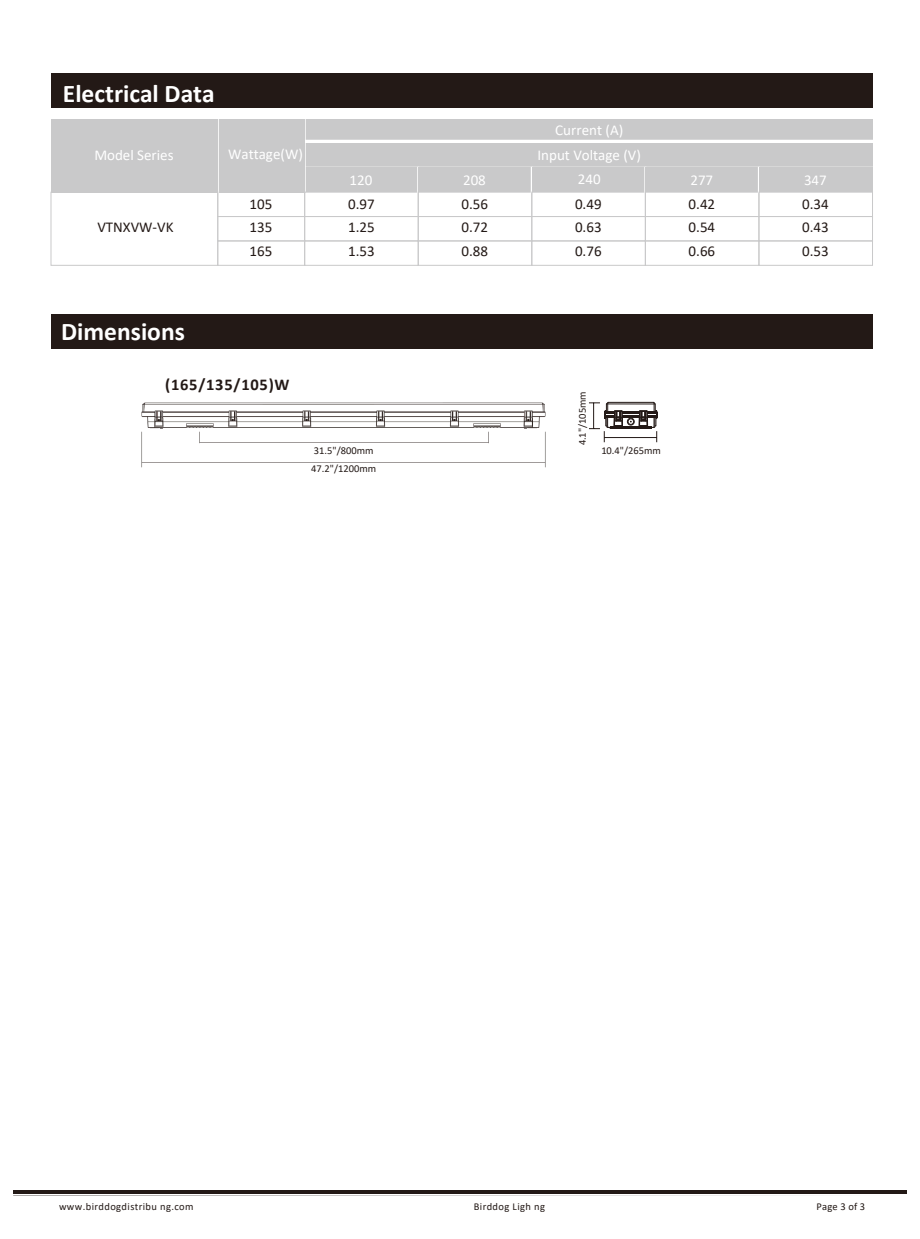
<style>
.page{position:relative;width:920px;height:1239px;background:#fff}
.page>*{position:absolute;margin:0;border:0;box-sizing:border-box;transform-origin:0 0}
.t1{font:700 25.5px "Calibri";color:#fff}
.t2{font:700 16.5px "Calibri";letter-spacing:.045em;color:#231916}
.t3{font:15px/23.7px "Calibri";color:#231916;text-align:justify}
.t4{font:15px/24.8px "Calibri";color:#fff;text-align:center}
.t5{font:10.5px "Calibri";letter-spacing:.035em;color:#231916}
.t6{font:10.5px/18px "Calibri";color:#231916}
</style>
<div class="page">
<img style="left:141px;top:402px;width:405px;height:66px">
<svg style="left:589px;top:402px;width:68px;height:40px"></svg>
<hr style="left:13px;top:1190px;width:893px;height:3px;background:#231916">
<hr style="left:13px;top:1195px;width:893px;height:1px;background:#231916">
<div style="left:51px;top:314px;width:820px;height:34px;background:#231916"></div>
<div style="left:304px;top:119px;width:568px;height:24px;background:#c9c9ca"></div>
<div style="left:301px;top:140px;width:574px;height:31px;border:7px solid #fff"></div>
<div style="left:304px;top:143px;width:568px;height:25px;background:#c9c9ca"></div>
<div style="left:304px;top:168px;width:114px;height:24px;background:#c9c9ca"></div>
<div style="left:218px;top:119px;width:86px;height:73px;background:#c9c9ca"></div>
<div style="left:217px;top:192px;width:88px;height:25px;border:1px solid #c9c9ca"></div>
<div style="left:304px;top:192px;width:114px;height:25px;border:1px solid #c9c9ca"></div>
<div style="left:217px;top:216px;width:88px;height:25px;border:1px solid #c9c9ca"></div>
<div style="left:304px;top:216px;width:114px;height:25px;border:1px solid #c9c9ca"></div>
<div style="left:217px;top:240px;width:88px;height:26px;border:1px solid #c9c9ca"></div>
<div style="left:304px;top:240px;width:114px;height:26px;border:1px solid #c9c9ca"></div>
<div style="left:51px;top:74px;width:821px;height:34px;background:#231916"></div>
<div style="left:50px;top:118px;width:169px;height:75px;border:2px solid #fff"></div>
<div style="left:51px;top:119px;width:167px;height:73px;background:#c9c9ca"></div>
<div style="left:51px;top:192px;width:167px;height:74px;border:1px solid #c9c9ca"></div>
<div style="left:417px;top:167px;width:115px;height:26px;border:2px solid #fff"></div>
<div style="left:418px;top:168px;width:113px;height:24px;background:#c9c9ca"></div>
<div style="left:417px;top:192px;width:115px;height:25px;border:1px solid #c9c9ca"></div>
<div style="left:417px;top:216px;width:115px;height:25px;border:1px solid #c9c9ca"></div>
<div style="left:417px;top:240px;width:115px;height:26px;border:1px solid #c9c9ca"></div>
<div style="left:530px;top:167px;width:116px;height:26px;border:2px solid #fff"></div>
<div style="left:531px;top:168px;width:114px;height:24px;background:#c9c9ca"></div>
<div style="left:531px;top:192px;width:114px;height:25px;border:1px solid #c9c9ca"></div>
<div style="left:531px;top:216px;width:114px;height:25px;border:1px solid #c9c9ca"></div>
<div style="left:531px;top:240px;width:114px;height:26px;border:1px solid #c9c9ca"></div>
<div style="left:644px;top:167px;width:115px;height:26px;border:2px solid #fff"></div>
<div style="left:645px;top:168px;width:113px;height:24px;background:#c9c9ca"></div>
<div style="left:644px;top:192px;width:115px;height:25px;border:1px solid #c9c9ca"></div>
<div style="left:644px;top:216px;width:115px;height:25px;border:1px solid #c9c9ca"></div>
<div style="left:644px;top:240px;width:115px;height:26px;border:1px solid #c9c9ca"></div>
<div style="left:757px;top:167px;width:116px;height:26px;border:2px solid #fff"></div>
<div style="left:758px;top:168px;width:114px;height:24px;background:#c9c9ca"></div>
<div style="left:758px;top:192px;width:114px;height:25px;border:1px solid #c9c9ca"></div>
<div style="left:758px;top:216px;width:114px;height:25px;border:1px solid #c9c9ca"></div>
<div style="left:758px;top:240px;width:114px;height:26px;border:1px solid #c9c9ca"></div>
<p class="t1" style="left:63px;top:83px;width:153px">Electrical Data</p>
<h4 class="t4" style="left:94px;top:144px;width:81px">Model Series</h4>
<h4 class="t3" style="left:97px;top:217px;width:78px">VTNXVW-VK</h4>
<h4 class="t4" style="left:228px;top:143px;width:76px">Wattage(W)</h4>
<h4 class="t3" style="left:249px;top:193px;width:24px">105<br>135<br>165</h4>
<h4 class="t4" style="left:349px;top:168px;width:24px">120</h4>
<h4 class="t3" style="left:348px;top:193px;width:28px">0.97<br>1.25<br>1.53</h4>
<p class="t1" style="left:61px;top:321px;width:125px">Dimensions</p>
<p class="t2" style="left:165px;top:378px;width:126px">(165/135/105)W</p>
<h1 class="t6" style="left:311px;top:442px;width:66px">31.5"/800mm<br>47.2"/1200mm</h1>
<h4 class="t4" style="left:463px;top:168px;width:24px">208</h4>
<h4 class="t3" style="left:461px;top:193px;width:28px">0.56<br>0.72<br>0.88</h4>
<h4 class="t4" style="left:537px;top:119px;width:105px">Current (A)<br>Input Voltage (V)<br>240</h4>
<h1 class="t3" style="left:575px;top:193px;width:28px">0.49<br>0.63<br>0.76</h1>
<h2 class="t4" style="left:690px;top:168px;width:24px">277</h2>
<p class="t3" style="left:688px;top:193px;width:28px">0.42<br>0.54<br>0.66</p>
<h4 class="t5" style="left:577px;top:445px;width:56px;rotate:-90deg">4.1"/105mm</h4>
<h3 class="t5" style="left:601px;top:446px;width:61px">10.4"/265mm</h3>
<p class="t4" style="left:803px;top:168px;width:24px">347</p>
<p class="t3" style="left:801px;top:193px;width:28px">0.34<br>0.43<br>0.53</p>
<h4 class="t5" style="left:59px;top:1202px;width:136px">www.birddogdistribu ng.com</h4>
<h4 class="t5" style="left:473px;top:1202px;width:73px">Birddog Ligh ng</h4>
<h4 class="t5" style="left:816px;top:1202px;width:50px">Page 3 of 3</h4>
</div>
